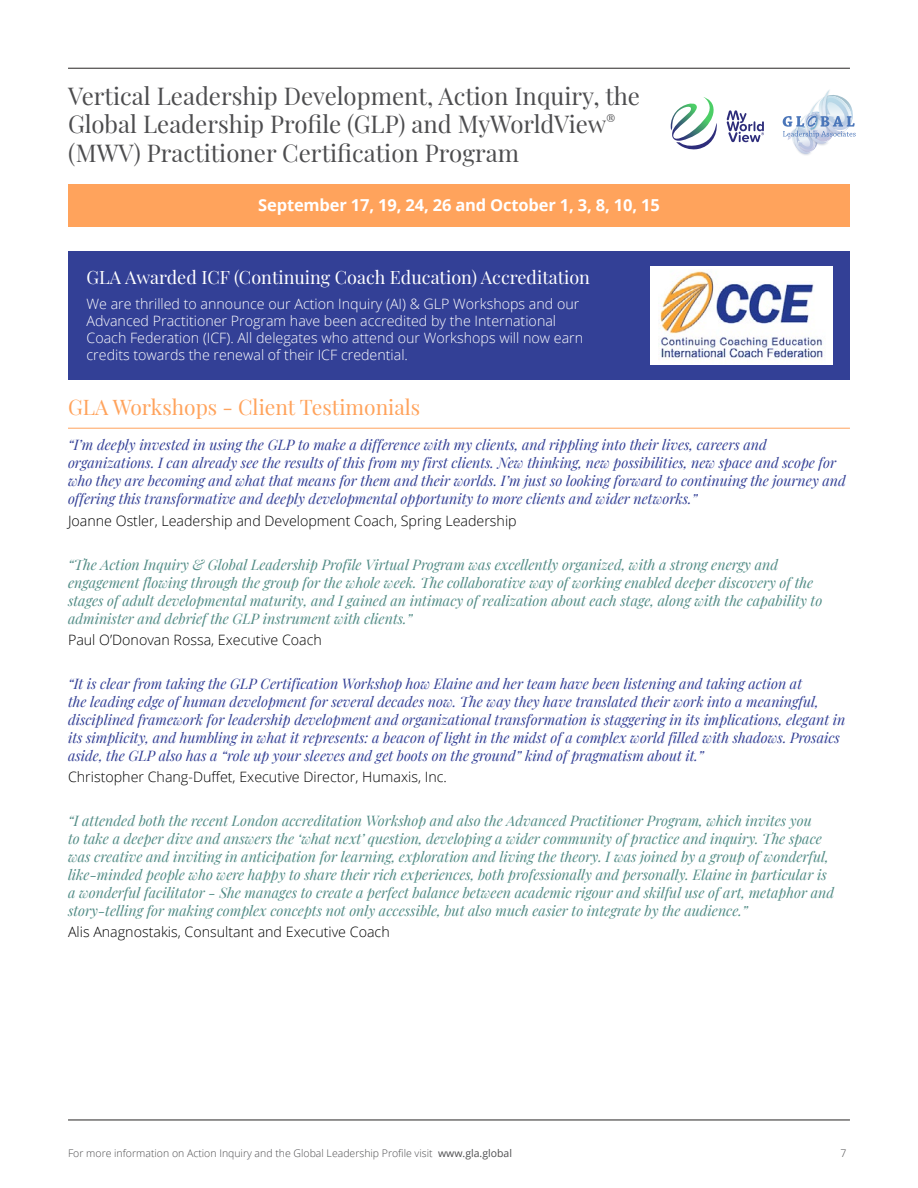
<style>
.page{position:relative;width:918px;height:1188px;background:#fff}
.page>*{position:absolute;margin:0;border:0;box-sizing:border-box;transform-origin:0 0}
.t1{font:24px/28.5px "Playfair Display";color:#4d4d4f}
.t2{font:21px "Playfair Display";color:#ffa35c}
.t3{font:18px "Playfair Display";color:#fff}
.t4{font:700 16.5px "Open Sans";letter-spacing:-.01em;color:#fff}
.t5{font:italic 14.25px/18px "Playfair Display";color:#528c86}
.t6{font:italic 14.25px/18px "Playfair Display";color:#334096}
.t7{font:300 14.25px/17.1px "Open Sans";color:#fff}
.t8{font:300 14.25px "Open Sans";color:#000}
.t9{font:300 10.5px "Open Sans";color:#4d4d4f}
.s1{font-weight:400}
</style>
<div class="page">
<div style="left:68px;top:251px;width:782px;height:128px;background:#334096"></div>
<div style="left:651px;top:266px;width:182px;height:99px;background:#fff"></div>
<img style="left:660px;top:271px;width:163px;height:89px">
<hr style="left:68px;top:428px;width:782px;height:1px;background:#ffa35c">
<hr style="left:68px;top:68px;width:782px;height:1px;background:#272524">
<div style="left:68px;top:184px;width:782px;height:42px;background:#ffa35c"></div>
<hr style="left:68px;top:1120px;width:782px;height:1px;background:#272524">
<svg style="left:727px;top:110px;width:37px;height:32px"></svg>
<svg style="left:671px;top:97px;width:46px;height:52px"></svg>
<svg style="left:783px;top:90px;width:73px;height:64px"></svg>
<h1 class="t1" style="left:68px;top:80px;width:574px">Vertical Leadership Development, Action Inquiry, the<br>Global Leadership Profile (GLP) and MyWorldView<sup>® </sup>(MWV) Practitioner Certification Program</h1>
<p class="t4" style="left:258px;top:194px;width:403px">September 17, 19, 24, 26 and October 1, 3, 8, 10, 15</p>
<p class="t3" style="left:87px;top:263px;width:505px">GLA Awarded ICF (Continuing Coach Education) Accreditation</p>
<p class="t7" style="left:87px;top:295px;width:498px">We are thrilled to announce our Action Inquiry (AI) &amp; GLP Workshops and our Advanced Practitioner Program have been accredited by the International Coach Federation (ICF). All delegates who attend our Workshops will now earn credits towards the renewal of their ICF credential.</p>
<h2 class="t2" style="left:68px;top:391px;width:354px">GLA Workshops - Client Testimonials</h2>
<p class="t6" style="left:68px;top:435px;width:779px">“I’m deeply invested in using the GLP to make a difference with my clients, and rippling into their lives, careers and organizations. I can already see the results of this from my first clients. New thinking, new possibilities, new space and scope for who they are becoming and what that means for them and their worlds. I’m just so looking forward to continuing the journey and offering this transformative and deeply developmental opportunity to more clients and wider networks.”</p>
<p class="t8" style="left:68px;top:511px;width:450px">Joanne Ostler, Leadership and Development Coach, Spring Leadership</p>
<p class="t5" style="left:68px;top:555px;width:756px">“The Action Inquiry &amp; Global Leadership Profile Virtual Program was excellently organized, with a strong energy and engagement flowing through the group for the whole week. The collaborative way of working enabled deeper discovery of the stages of adult developmental maturity, and I gained an intimacy of realization about each stage, along with the capability to administer and debrief the GLP instrument with clients.”</p>
<p class="t8" style="left:68px;top:631px;width:255px">Paul O’Donovan Rossa, Executive Coach</p>
<p class="t6" style="left:68px;top:674px;width:779px">“It is clear from taking the GLP Certification Workshop how Elaine and her team have been listening and taking action at<br>the leading edge of human development for several decades now. The way they have translated their work into a meaningful, disciplined framework for leadership development and organizational transformation is staggering in its implications, elegant in its simplicity, and humbling in what it represents: a beacon of light in the midst of a complex world filled with shadows. Prosaics aside, the GLP also has a “role up your sleeves and get boots on the ground” kind of pragmatism about it.”</p>
<p class="t8" style="left:68px;top:767px;width:380px">Christopher Chang-Duffet, Executive Director, Humaxis, Inc.</p>
<p class="t5" style="left:68px;top:811px;width:768px">“I attended both the recent London accreditation Workshop and also the Advanced Practitioner Program, which invites you<br>to take a deeper dive and answers the ‘what next’ question, developing a wider community of practice and inquiry. The space was creative and inviting in anticipation for learning, exploration and living the theory. I was joined by a group of wonderful, like-minded people who were happy to share their rich experiences, both professionally and personally. Elaine in particular is a wonderful facilitator - She manages to create a perfect balance between academic rigour and skilful use of art, metaphor and story-telling for making complex concepts not only accessible, but also much easier to integrate by the audience.”</p>
<p class="t8" style="left:68px;top:922px;width:323px">Alis Anagnostakis, Consultant and Executive Coach</p>
<p class="t9" style="left:68px;top:1146px;width:446px">For more information on Action Inquiry and the Global Leadership Profile visit <span class="s1">www.gla.global</span></p>
<p class="t9" style="left:841px;top:1146px;width:7px">7</p>
</div>
